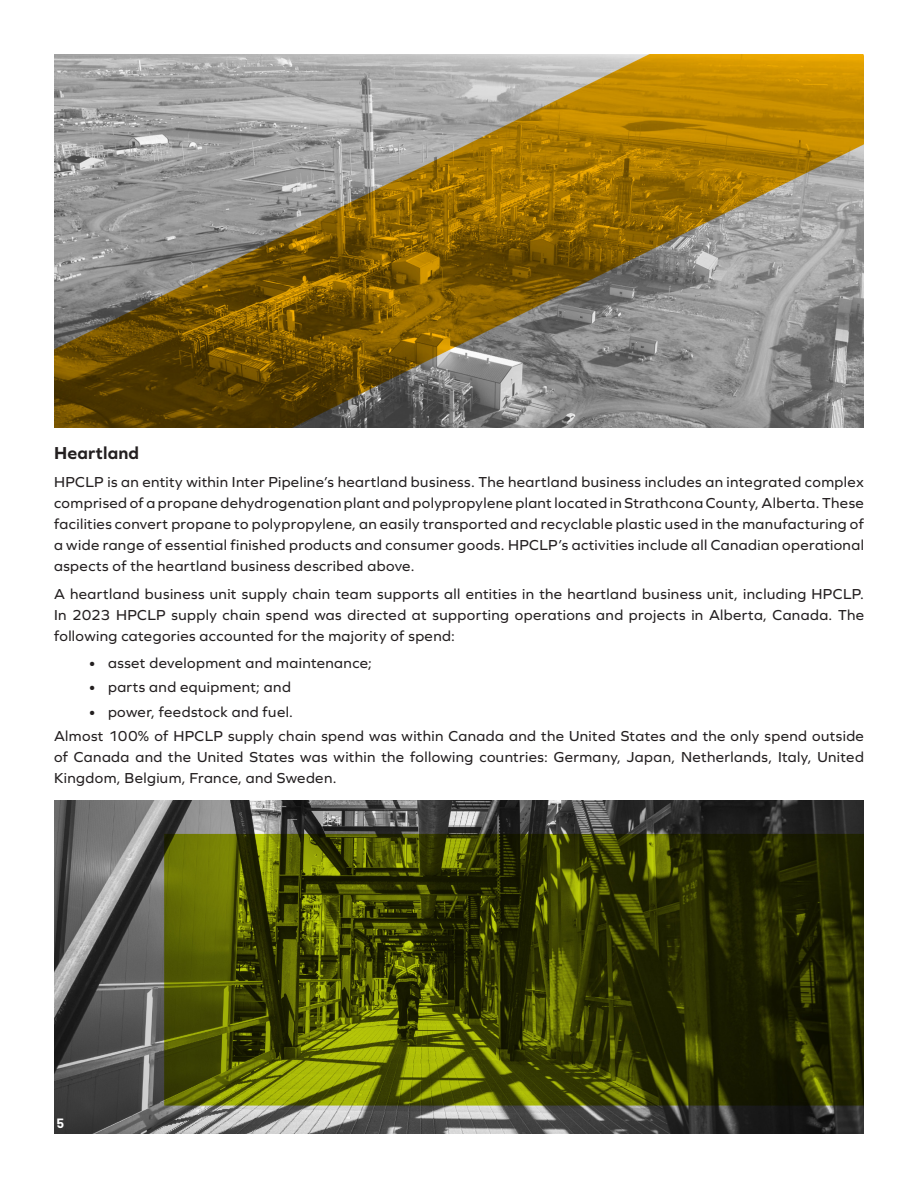
<style>
.page{position:relative;width:918px;height:1188px;background:#fff}
.page>*{position:absolute;margin:0;border:0;box-sizing:border-box;transform-origin:0 0}
.t1{font:700 18px "Graphie";letter-spacing:.01em;color:#231f20}
.Justified{font:15px/21px "Graphie";letter-spacing:.025em;color:#231f20;text-align:justify}
.t2{font:700 13.5px "Barlow";color:#fff}
</style>
<div class="page">
<img style="left:54px;top:54px;width:810px;height:374px">
<img style="left:54px;top:800px;width:810px;height:334px">
<h3 class="t1" style="left:54px;top:442px;width:87px">Heartland</h3>
<p class="Justified" style="left:54px;top:471px;width:811px">HPCLP is an entity within Inter Pipeline’s heartland business. The heartland business includes an integrated complex comprised of a propane dehydrogenation plant and polypropylene plant located in Strathcona County, Alberta. These facilities convert propane to polypropylene, an easily transported and recyclable plastic used in the manufacturing of a wide range of essential finished products and consumer goods. HPCLP’s activities include all Canadian operational aspects of the heartland business described above.</p>
<p class="Justified" style="left:54px;top:583px;width:812px">A heartland business unit supply chain team supports all entities in the heartland business unit, including HPCLP.<br>In 2023 HPCLP supply chain spend was directed at supporting operations and projects in Alberta, Canada. The following categories accounted for the majority of spend:</p>
<p class="Justified" style="left:88px;top:652px;width:285px">• asset development and maintenance;</p>
<p class="Justified" style="left:88px;top:677px;width:204px">• parts and equipment; and</p>
<p class="Justified" style="left:88px;top:701px;width:206px">• power, feedstock and fuel.</p>
<p class="Justified" style="left:54px;top:725px;width:811px">Almost 100% of HPCLP supply chain spend was within Canada and the United States and the only spend outside of Canada and the United States was within the following countries: Germany, Japan, Netherlands, Italy, United Kingdom, Belgium, France, and Sweden.</p>
<p class="t2" style="left:57px;top:1115px;width:9px">5</p>
</div>
